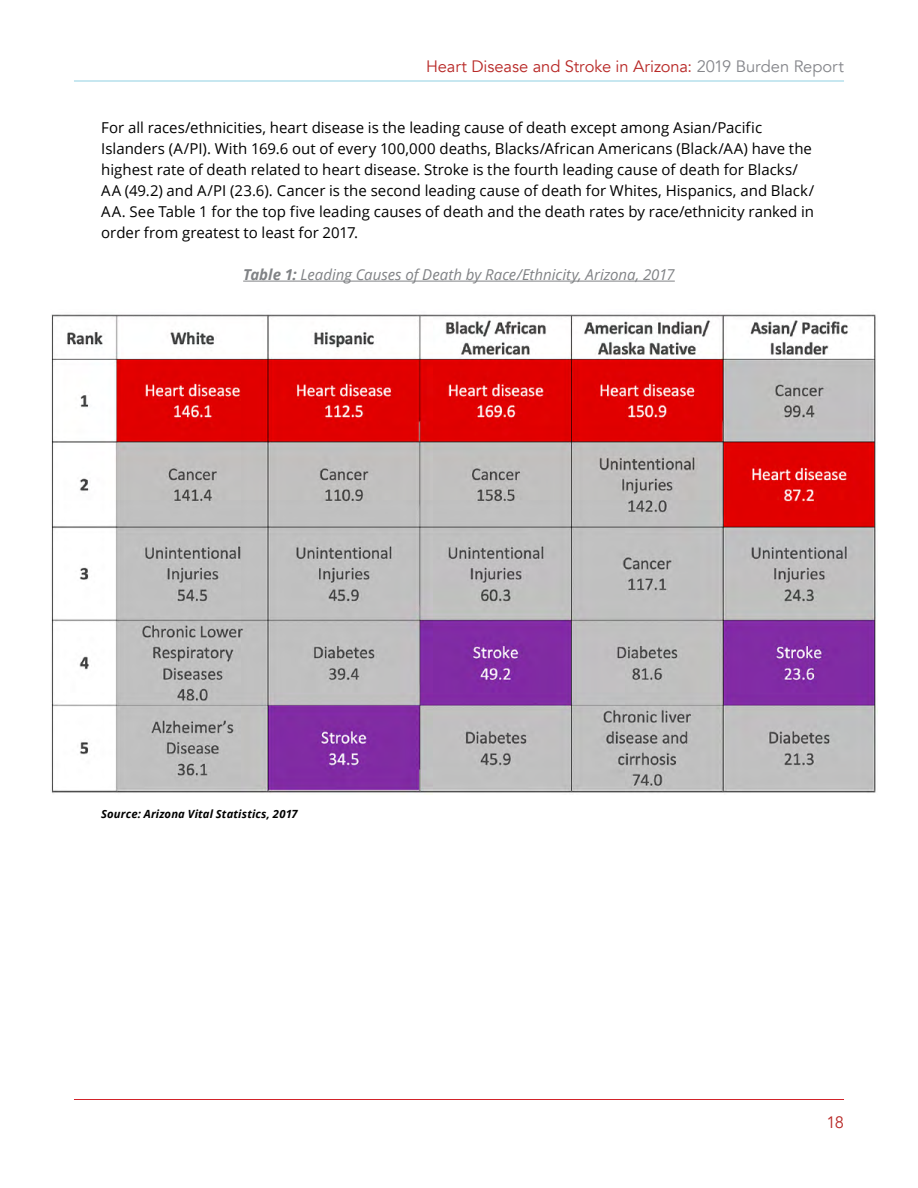
<style>
.page{position:relative;width:918px;height:1188px;background:#fff}
.page>*{position:absolute;margin:0;border:0;box-sizing:border-box;transform-origin:0 0}
.t1{font:16.5px "Avenir";letter-spacing:-.005em;color:#b82927}
.Copy{font:15px/21px "Open Sans";color:#000}
.Figure_Styles{font:italic 15px "Open Sans";color:#808285}
.Footnotes{font:italic 700 11.25px "Open Sans";letter-spacing:.01em;color:#000}
.s1{color:#85868b}
.s2{font-weight:700}
</style>
<div class="page">
<hr style="left:74px;top:81px;width:770px;height:1px;background:#90d1e2">
<hr style="left:74px;top:1099px;width:770px;height:1px;background:#d2232a">
<hr style="left:243px;top:281px;width:432px;height:1px;background:#808285">
<img style="left:51px;top:314px;width:827px;height:479px">
<p class="t1" style="left:426px;top:57px;width:419px">Heart Disease and Stroke in Arizona: <span class="s1">2019 Burden Report</span></p>
<p class="Copy" style="left:101px;top:117px;width:714px">For all races/ethnicities, heart disease is the leading cause of death except among Asian/Pacific Islanders (A/PI). With 169.6 out of every 100,000 deaths, Blacks/African Americans (Black/AA) have the highest rate of death related to heart disease. Stroke is the fourth leading cause of death for Blacks/ AA (49.2) and A/PI (23.6). Cancer is the second leading cause of death for Whites, Hispanics, and Black/ AA. See Table 1 for the top five leading causes of death and the death rates by race/ethnicity ranked in order from greatest to least for 2017.</p>
<p class="Figure_Styles" style="left:243px;top:264px;width:433px"><span class="s2">Table 1:</span> Leading Causes of Death by Race/Ethnicity, Arizona, 2017</p>
<p class="Footnotes" style="left:101px;top:806px;width:198px">Source: Arizona Vital Statistics, 2017</p>
<p class="t1" style="left:827px;top:1113px;width:19px">18</p>
</div>
